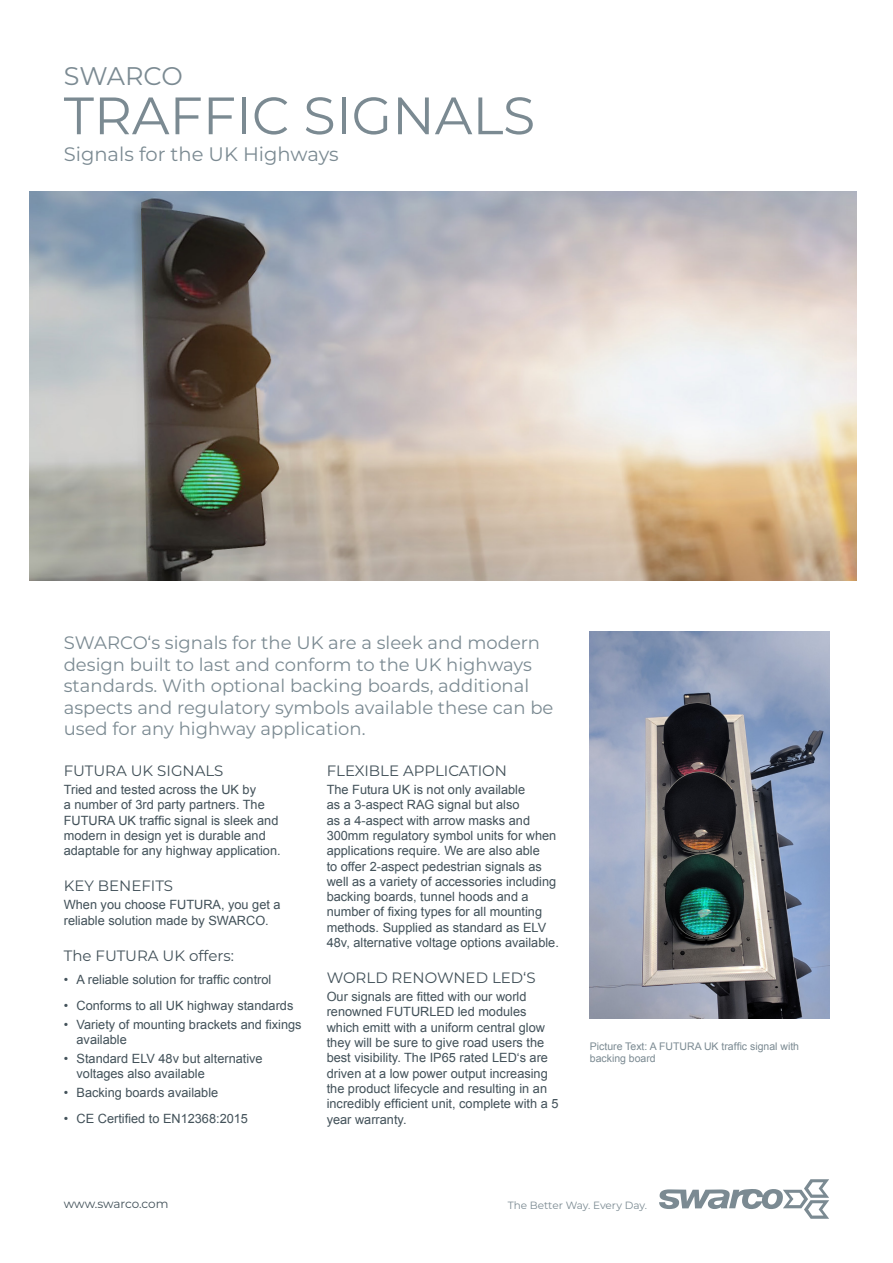
<style>
.page{position:relative;width:893px;height:1263px;background:#fff}
.page>*{position:absolute;margin:0;border:0;box-sizing:border-box;transform-origin:0 0}
.t1{font:52.5px "Montserrat";color:#7b8a92}
.t2{font:25.5px "Montserrat";color:#7b8a92}
.t3{font:19.5px "Montserrat";color:#7b8a92}
.t4{font:18px/21.6px "Montserrat";color:#7b8a92}
.t5{font:15px "Montserrat";color:#425159}
.t6{font:12.75px/15.3px "Arial";color:#425159}
.t7{font:12px "Montserrat";letter-spacing:-.01em;color:#425159}
.t8{font:10.5px/12.6px "Arial";color:#7b8a92}
.t9{font:10.5px "Montserrat";color:#7b8a92}
</style>
<div class="page">
<img style="left:590px;top:631px;width:239px;height:387px">
<img style="left:30px;top:191px;width:827px;height:390px">
<svg style="left:659px;top:1179px;width:170px;height:40px"></svg>
<p class="t2" style="left:64px;top:58px;width:121px">SWARCO</p>
<p class="t1" style="left:64px;top:80px;width:473px">TRAFFIC SIGNALS</p>
<p class="t3" style="left:64px;top:141px;width:276px">Signals for the UK Highways</p>
<p class="t4" style="left:64px;top:631px;width:491px">SWARCO‘s signals for the UK are a sleek and modern design built to last and conform to the UK highways standards. With optional backing boards, additional aspects and regulatory symbols available these can be used for any highway application.</p>
<p class="t5" style="left:327px;top:760px;width:182px">FLEXIBLE APPLICATION</p>
<p class="t6" style="left:327px;top:782px;width:234px">The Futura UK is not only available<br>as a 3-aspect RAG signal but also<br>as a 4-aspect with arrow masks and 300mm regulatory symbol units for when applications require. We are also able<br>to offer 2-aspect pedestrian signals as well as a variety of accessories including backing boards, tunnel hoods and a number of fixing types for all mounting methods. Supplied as standard as ELV 48v, alternative voltage options available.</p>
<p class="t5" style="left:327px;top:967px;width:210px">WORLD RENOWNED LED‘S</p>
<p class="t6" style="left:327px;top:989px;width:233px">Our signals are fitted with our world renowned FUTURLED led modules which emitt with a uniform central glow they will be sure to give road users the best visibility. The IP65 rated LED‘s are driven at a low power output increasing the product lifecycle and resulting in an incredibly efficient unit, complete with a 5 year warranty.</p>
<p class="t5" style="left:64px;top:760px;width:161px">FUTURA UK SIGNALS</p>
<p class="t6" style="left:64px;top:782px;width:218px">Tried and tested across the UK by<br>a number of 3rd party partners. The FUTURA UK traffic signal is sleek and modern in design yet is durable and adaptable for any highway application.</p>
<p class="t5" style="left:64px;top:876px;width:111px">KEY BENEFITS</p>
<p class="t6" style="left:64px;top:897px;width:218px">When you choose FUTURA, you get a reliable solution made by SWARCO.</p>
<p class="t5" style="left:64px;top:945px;width:172px">The FUTURA UK offers:</p>
<p class="t6" style="left:64px;top:972px;width:209px">• A reliable solution for traffic control</p>
<p class="t6" style="left:64px;top:998px;width:231px">• Conforms to all UK highway standards</p>
<p class="t6" style="left:77px;top:1017px;width:227px;text-indent:-13px">• Variety of mounting brackets and fixings available</p>
<p class="t6" style="left:77px;top:1051px;width:188px;text-indent:-13px">• Standard ELV 48v but alternative voltages also available</p>
<p class="t6" style="left:64px;top:1085px;width:156px">• Backing boards available</p>
<p class="t6" style="left:64px;top:1111px;width:186px">• CE Certified to EN12368:2015</p>
<p class="t8" style="left:590px;top:1040px;width:211px">Picture Text: A FUTURA UK traffic signal with backing board</p>
<p class="t7" style="left:64px;top:1195px;width:106px">www.swarco.com</p>
<p class="t9" style="left:508px;top:1198px;width:141px">The Better Way. Every Day.</p>
</div>
